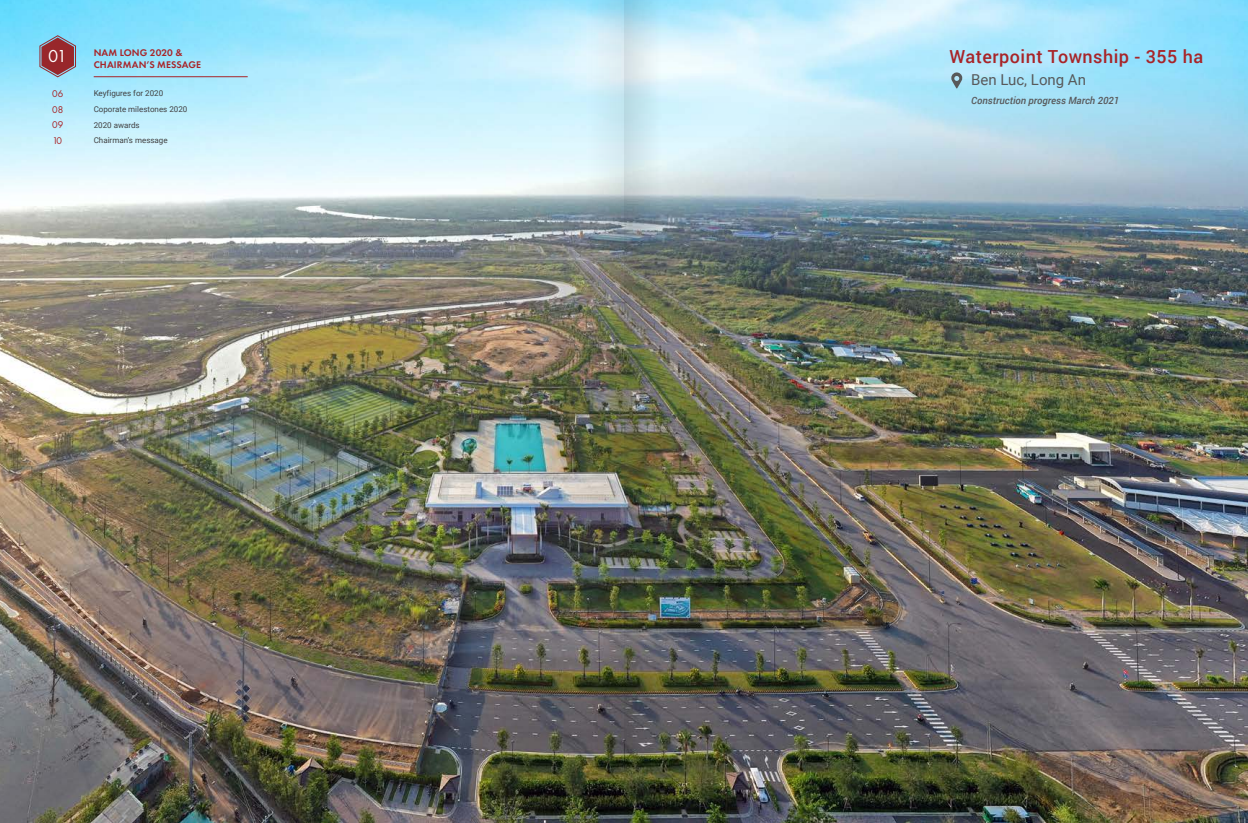
<style>
.page{position:relative;width:1248px;height:823px;background:#fff}
.page>*{position:absolute;margin:0;border:0;box-sizing:border-box;transform-origin:0 0}
.t1{font:500 18px "Roboto";letter-spacing:.025em;color:#a82428}
.t2{font:18px "SVN Futura";color:#fff}
.t3{font:15px "Roboto";color:#58595b}
.t4{font:italic 500 10px "Roboto";color:#58595b}
.t5{font:600 10px/12px "SVN Futura";letter-spacing:.015em;color:#a82428}
.t6{font:9px/15.7px "SVN Futura";letter-spacing:.005em;color:#a82428;text-align:justify}
.t7{font:8px/15.7px "Roboto";color:#414042}
</style>
<div class="page">
<img style="left:0;top:0;width:1247px;height:822px">
<svg style="left:950px;top:72px;width:13px;height:16px"></svg>
<hr style="left:94px;top:76px;width:154px;height:1px;background:#a82428">
<svg style="left:39px;top:35px;width:37px;height:42px;background:#926470"></svg>
<img style="left:624px;top:0;width:72px;height:822px">
<img style="left:551px;top:0;width:73px;height:822px">
<h1 class="t2" style="left:48px;top:43px;width:20px">01</h1>
<p class="t5" style="left:94px;top:45px;width:109px">NAM LONG 2020 &amp;<br>CHAIRMAN’S MESSAGE</p>
<p class="t6" style="left:52px;top:85px;width:13px">06<br>08<br>09<br>10</p>
<p class="t7" style="left:94px;top:85px;width:95px">Keyfigures for 2020<br>Coporate milestones 2020<br>2020 awards<br>Chairman’s message</p>
<h1 class="t1" style="left:949px;top:44px;width:255px">Waterpoint Township - 355 ha</h1>
<p class="t4" style="left:971px;top:93px;width:149px">Construction progress March 2021</p>
<h2 class="t3" style="left:971px;top:69px;width:116px">Ben Luc, Long An</h2>
</div>
